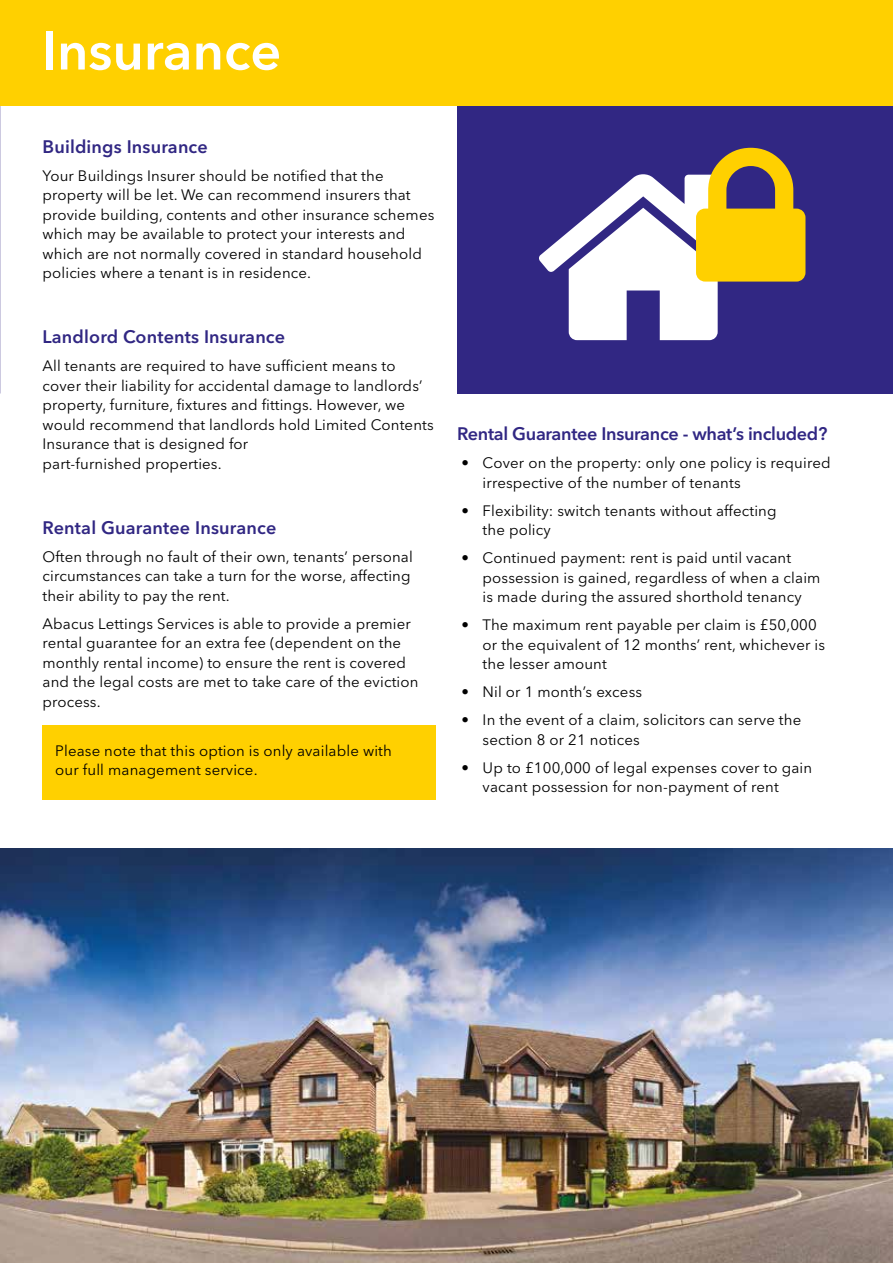
<style>
.page{position:relative;width:893px;height:1263px;background:#fff}
.page>*{position:absolute;margin:0;border:0;box-sizing:border-box;transform-origin:0 0}
.t1{font:600 54px "Avenir Next LT Pro";color:#fff}
.t2{font:600 18px "Avenir Next LT Pro";letter-spacing:.01em;color:#312783}
.t3{font:600 18px "Avenir Next LT Pro";letter-spacing:-.015em;color:#312783}
.t4{font:15px/19.5px "Avenir Next LT Pro";letter-spacing:.01em;color:#000}
</style>
<div class="page">
<div style="left:457px;top:105px;width:436px;height:289px;background:#312783"></div>
<svg style="left:539px;top:148px;width:266px;height:192px"></svg>
<div style="left:0;top:0;width:893px;height:105px;background:#ffd000"></div>
<div style="left:43px;top:725px;width:393px;height:74px;background:#ffd000"></div>
<img style="left:0;top:848px;width:893px;height:415px">
<h1 class="t1" style="left:42px;top:18px;width:241px">Insurance</h1>
<p class="t2" style="left:43px;top:136px;width:167px">Buildings Insurance</p>
<p class="t4" style="left:43px;top:166px;width:393px">Your Buildings Insurer should be notified that the property will be let. We can recommend insurers that provide building, contents and other insurance schemes which may be available to protect your interests and which are not normally covered in standard household policies where a tenant is in residence.</p>
<p class="t2" style="left:43px;top:326px;width:244px">Landlord Contents Insurance</p>
<p class="t4" style="left:43px;top:356px;width:393px">All tenants are required to have sufficient means to cover their liability for accidental damage to landlords’ property, furniture, fixtures and fittings. However, we would recommend that landlords hold Limited Contents Insurance that is designed for<br>part-furnished properties.</p>
<p class="t2" style="left:43px;top:517px;width:235px">Rental Guarantee Insurance</p>
<p class="t4" style="left:43px;top:547px;width:372px">Often through no fault of their own, tenants’ personal circumstances can take a turn for the worse, affecting their ability to pay the rent.</p>
<p class="t4" style="left:43px;top:614px;width:377px">Abacus Lettings Services is able to provide a premier rental guarantee for an extra fee (dependent on the monthly rental income) to ensure the rent is covered and the legal costs are met to take care of the eviction process.</p>
<p class="t4" style="left:55px;top:740px;width:338px">Please note that this option is only available with our full management service.</p>
<p class="t3" style="left:457px;top:423px;width:372px">Rental Guarantee Insurance - what’s included?</p>
<p class="t4" style="left:483px;top:453px;width:349px;text-indent:-21px">• Cover on the property: only one policy is required irrespective of the number of tenants</p>
<p class="t4" style="left:483px;top:501px;width:295px;text-indent:-21px">• Flexibility: switch tenants without affecting the policy</p>
<p class="t4" style="left:483px;top:548px;width:339px;text-indent:-21px">• Continued payment: rent is paid until vacant possession is gained, regardless of when a claim is made during the assured shorthold tenancy</p>
<p class="t4" style="left:483px;top:615px;width:344px;text-indent:-21px">• The maximum rent payable per claim is £50,000 or the equivalent of 12 months’ rent, whichever is the lesser amount</p>
<p class="t4" style="left:461px;top:682px;width:182px">• Nil or 1 month’s excess</p>
<p class="t4" style="left:483px;top:710px;width:320px;text-indent:-21px">• In the event of a claim, solicitors can serve the section 8 or 21 notices</p>
<p class="t4" style="left:483px;top:758px;width:331px;text-indent:-21px">• Up to £100,000 of legal expenses cover to gain vacant possession for non-payment of rent</p>
</div>
